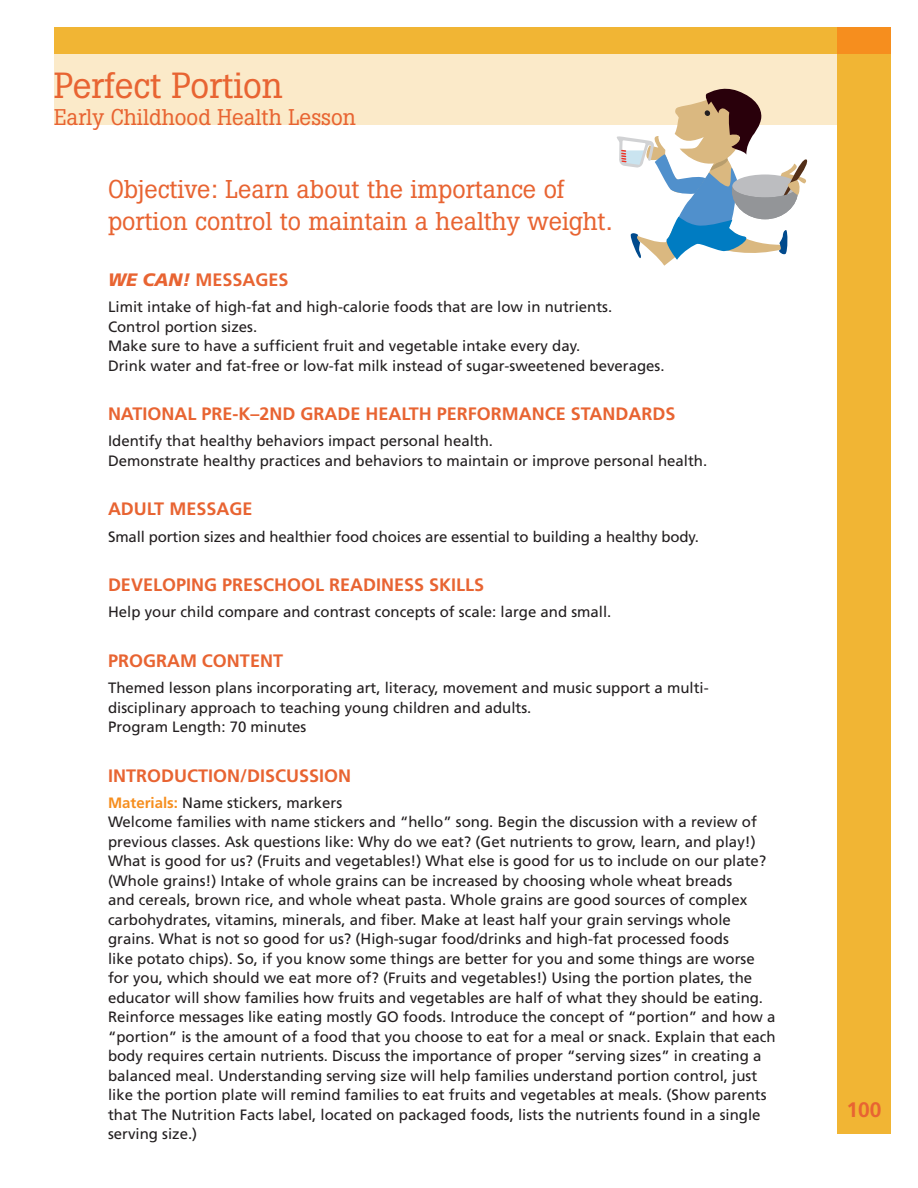
<style>
.page{position:relative;width:918px;height:1188px;background:#fff}
.page>*{position:absolute;margin:0;border:0;box-sizing:border-box;transform-origin:0 0}
.t1{font:36px "Boton BQ";color:#e86432}
.Objective{font:25.5px/31.5px "Boton BQ";color:#e86432}
.t2{font:22.5px "Boton BQ";color:#e86432}
.t3{font:700 21px "Frutiger";color:#e86432}
.Paragraph_Header{font:700 18px "Frutiger";color:#e86432}
.Body_Copy{font:15px/19.5px "Frutiger";color:#231f20}
.s1{font-weight:900;font-style:italic}
.s2{font-weight:700;color:#f68e1e}
</style>
<div class="page">
<div style="left:54px;top:54px;width:810px;height:71px;background:#fbeac9"></div>
<div style="left:837px;top:33px;width:54px;height:1101px;background:#f1b534"></div>
<div style="left:54px;top:28px;width:786px;height:26px;background:#f1b534"></div>
<div style="left:837px;top:28px;width:54px;height:26px;background:#f68e1e"></div>
<svg style="left:617px;top:89px;width:190px;height:177px"></svg>
<p class="t1" style="left:54px;top:64px;width:230px">Perfect Portion</p>
<p class="t2" style="left:54px;top:104px;width:303px">Early Childhood Health Lesson</p>
<p class="Objective" style="left:108px;top:173px;width:506px">Objective: Learn about the importance of portion control to maintain a healthy weight.</p>
<h1 class="Paragraph_Header" style="left:108px;top:269px;width:182px"><span class="s1">WE CAN!</span> MESSAGES</h1>
<p class="Body_Copy" style="left:108px;top:297px;width:558px">Limit intake of high-fat and high-calorie foods that are low in nutrients.<br>Control portion sizes.<br>Make sure to have a sufficient fruit and vegetable intake every day.<br>Drink water and fat-free or low-fat milk instead of sugar-sweetened beverages.</p>
<h1 class="Paragraph_Header" style="left:108px;top:403px;width:569px">NATIONAL PRE-K–2ND GRADE HEALTH PERFORMANCE STANDARDS</h1>
<p class="Body_Copy" style="left:108px;top:431px;width:601px">Identify that healthy behaviors impact personal health.<br>Demonstrate healthy practices and behaviors to maintain or improve personal health.</p>
<h1 class="Paragraph_Header" style="left:108px;top:498px;width:146px">ADULT MESSAGE</h1>
<p class="Body_Copy" style="left:108px;top:527px;width:593px">Small portion sizes and healthier food choices are essential to building a healthy body.</p>
<h1 class="Paragraph_Header" style="left:108px;top:574px;width:378px">DEVELOPING PRESCHOOL READINESS SKILLS</h1>
<p class="Body_Copy" style="left:108px;top:602px;width:505px">Help your child compare and contrast concepts of scale: large and small.</p>
<h1 class="Paragraph_Header" style="left:108px;top:650px;width:177px">PROGRAM CONTENT</h1>
<p class="Body_Copy" style="left:108px;top:678px;width:602px">Themed lesson plans incorporating art, literacy, movement and music support a multi&shy;disciplinary approach to teaching young children and adults.<br>Program Length: 70 minutes</p>
<h1 class="Paragraph_Header" style="left:108px;top:765px;width:245px">INTRODUCTION/DISCUSSION</h1>
<p class="Body_Copy" style="left:108px;top:793px;width:669px"><span class="s2">Materials:</span> Name stickers, markers<br>Welcome families with name stickers and “hello” song. Begin the discussion with a review of previous classes. Ask questions like: Why do we eat? (Get nutrients to grow, learn, and play!)<br>What is good for us? (Fruits and vegetables!) What else is good for us to include on our plate? (Whole grains!) Intake of whole grains can be increased by choosing whole wheat breads<br>and cereals, brown rice, and whole wheat pasta. Whole grains are good sources of complex carbohydrates, vitamins, minerals, and fiber. Make at least half your grain servings whole grains. What is not so good for us? (High-sugar food/drinks and high-fat processed foods<br>like potato chips). So, if you know some things are better for you and some things are worse for you, which should we eat more of? (Fruits and vegetables!) Using the portion plates, the educator will show families how fruits and vegetables are half of what they should be eating.<br>Reinforce messages like eating mostly GO foods. Introduce the concept of “portion” and how a “portion” is the amount of a food that you choose to eat for a meal or snack. Explain that each body requires certain nutrients. Discuss the importance of proper “serving sizes” in creating a balanced meal. Understanding serving size will help families understand portion control, just like the portion plate will remind families to eat fruits and vegetables at meals. (Show parents that The Nutrition Facts label, located on packaged foods, lists the nutrients found in a single serving size.)</p>
<h3 class="t3" style="left:846px;top:1097px;width:37px">100</h3>
</div>
